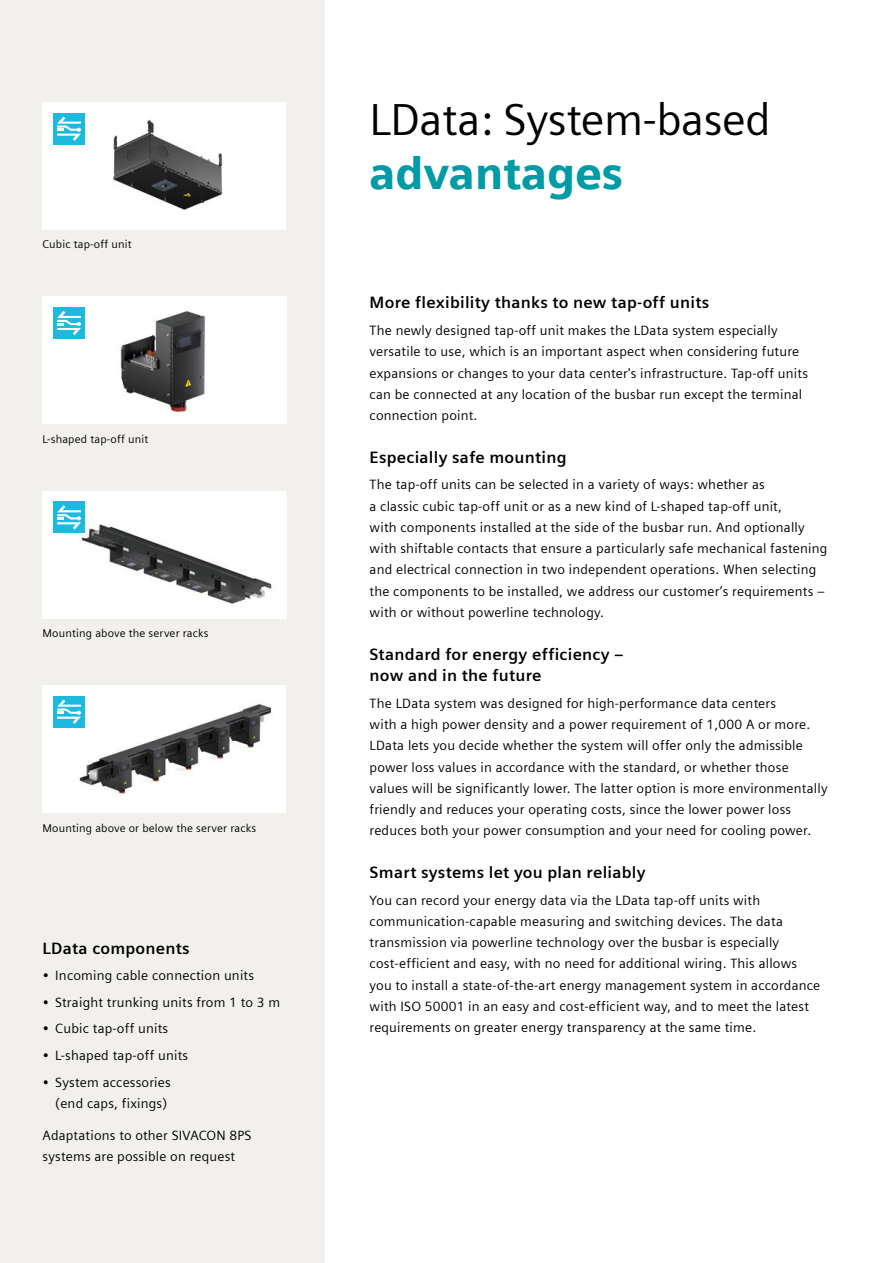
<style>
.page{position:relative;width:893px;height:1263px;background:#fff}
.page>*{position:absolute;margin:0;border:0;box-sizing:border-box;transform-origin:0 0}
.t1{font:45px "Siemens Sans Global";letter-spacing:-.01em;color:#000}
.t2{font:900 45px "Siemens Sans";letter-spacing:-.01em;color:#009ba4}
.t3{font:700 16.5px/21.5px "Siemens Sans Global";letter-spacing:.015em;color:#000}
.t4{font:13.5px/21.3px "Siemens Sans Global";letter-spacing:.015em;color:#000}
.t5{font:11.25px "Siemens Sans Global";letter-spacing:.015em;color:#000}
</style>
<div class="page">
<div style="left:0;top:0;width:325px;height:1263px;background:#f1f0ec"></div>
<div style="left:43px;top:296px;width:243px;height:128px;background:#fff"></div>
<img style="left:120px;top:310px;width:85px;height:111px">
<div style="left:43px;top:491px;width:243px;height:127px;background:#fff"></div>
<img style="left:81px;top:524px;width:191px;height:80px">
<div style="left:43px;top:685px;width:243px;height:128px;background:#fff"></div>
<img style="left:79px;top:704px;width:192px;height:91px">
<div style="left:43px;top:102px;width:243px;height:128px;background:#fff"></div>
<img style="left:112px;top:120px;width:111px;height:90px">
<div style="left:53px;top:113px;width:32px;height:32px;background:#1dbadf"></div>
<svg style="left:57px;top:116px;width:24px;height:25px"></svg>
<div style="left:53px;top:307px;width:32px;height:32px;background:#1dbadf"></div>
<svg style="left:57px;top:311px;width:24px;height:24px"></svg>
<div style="left:53px;top:501px;width:32px;height:32px;background:#1dbadf"></div>
<svg style="left:57px;top:505px;width:24px;height:24px"></svg>
<div style="left:53px;top:696px;width:32px;height:32px;background:#1dbadf"></div>
<svg style="left:57px;top:699px;width:24px;height:25px"></svg>
<p class="t5" style="left:43px;top:238px;width:91px">Cubic tap-off unit</p>
<p class="t5" style="left:43px;top:432px;width:107px">L-shaped tap-off unit</p>
<p class="t5" style="left:43px;top:627px;width:168px">Mounting above the server racks</p>
<p class="t5" style="left:43px;top:821px;width:215px">Mounting above or below the server racks</p>
<p class="t3" style="left:43px;top:937px;width:149px">LData components</p>
<p class="t4" style="left:43px;top:965px;width:213px">• Incoming cable connection units</p>
<p class="t4" style="left:43px;top:991px;width:239px">• Straight trunking units from 1 to 3 m</p>
<p class="t4" style="left:43px;top:1018px;width:127px">• Cubic tap-off units</p>
<p class="t4" style="left:43px;top:1044px;width:147px">• L-shaped tap-off units</p>
<p class="t4" style="left:43px;top:1071px;width:130px;text-align:right">• System accessories (end caps, fixings)</p>
<p class="t4" style="left:43px;top:1124px;width:210px">Adaptations to other SIVACON 8PS systems are possible on request</p>
<h1 class="t1" style="left:370px;top:93px;width:403px">LData: System-based</h1>
<h1 class="t2" style="left:370px;top:137px;width:255px">advantages</h1>
<p class="t3" style="left:370px;top:292px;width:341px">More flexibility thanks to new tap-off units</p>
<p class="t4" style="left:370px;top:320px;width:440px">The newly designed tap-off unit makes the LData system especially versatile to use, which is an important aspect when considering future expansions or changes to your data center's infrastructure. Tap-off units can be connected at any location of the busbar run except the terminal connection point.</p>
<p class="t3" style="left:370px;top:446px;width:199px">Especially safe mounting</p>
<p class="t4" style="left:370px;top:474px;width:459px">The tap-off units can be selected in a variety of ways: whether as<br>a classic cubic tap-off unit or as a new kind of L-shaped tap-off unit,<br>with components installed at the side of the busbar run. And optionally with shiftable contacts that ensure a particularly safe mechanical fastening and electrical connection in two independent operations. When selecting the components to be installed, we address our customer’s requirements – with or without powerline technology.</p>
<p class="t3" style="left:370px;top:643px;width:256px">Standard for energy efficiency – now and in the future</p>
<p class="t4" style="left:370px;top:692px;width:460px">The LData system was designed for high-performance data centers<br>with a high power density and a power requirement of 1,000 A or more.<br>LData lets you decide whether the system will offer only the admissible power loss values in accordance with the standard, or whether those values will be significantly lower. The latter option is more environmentally friendly and reduces your operating costs, since the lower power loss reduces both your power consumption and your need for cooling power.</p>
<p class="t3" style="left:370px;top:861px;width:278px">Smart systems let you plan reliably</p>
<p class="t4" style="left:370px;top:889px;width:452px">You can record your energy data via the LData tap-off units with communication-capable measuring and switching devices. The data transmission via powerline technology over the busbar is especially cost-efficient and easy, with no need for additional wiring. This allows you to install a state-of-the-art energy management system in accordance with ISO 50001 in an easy and cost-efficient way, and to meet the latest requirements on greater energy transparency at the same time.</p>
</div>
